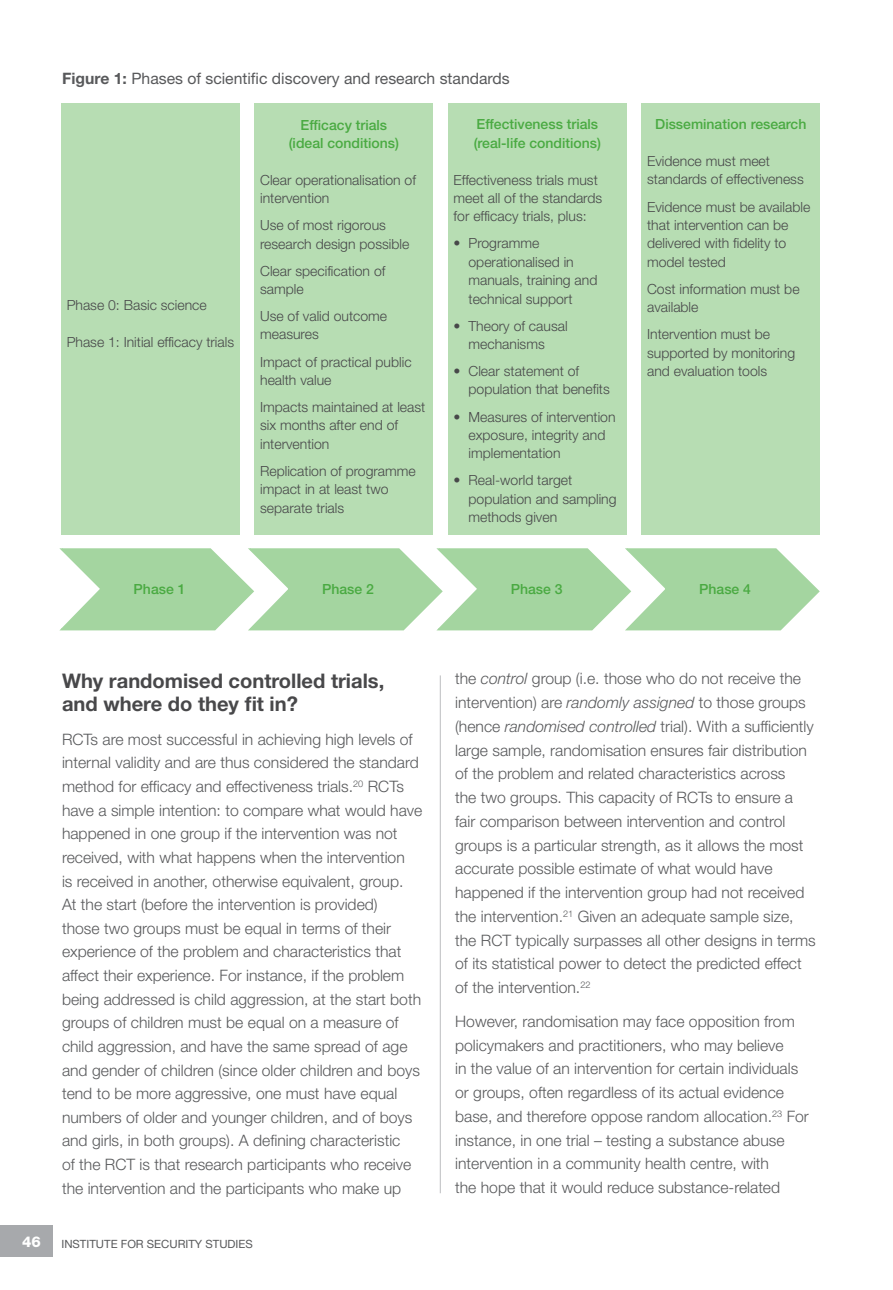
<style>
.page{position:relative;width:893px;height:1290px;background:#fff}
.page>*{position:absolute;margin:0;border:0;box-sizing:border-box;transform-origin:0 0}
.t1{font:700 20.12px/23.6px "Helvetica Neue LT Std";color:#48484a}
.t2{font:300 15.75px/23.8px "Helvetica Neue LT Std";color:#58595b}
.t3{font:15.75px "Helvetica Neue LT Std";color:#58595b}
.t4{font:800 14.88px "Helvetica Neue LT Std";color:#fff}
.t5{font:300 14px/18.4px "Helvetica Neue LT Std";color:#48484a}
.t6{font:500 14px/18.4px "Helvetica Neue LT Std";color:#4aaa42;text-align:center}
.t7{font:11.38px "Helvetica Neue LT Std";color:#58595b}
.s1{font-weight:700}
.s2{font-style:italic}
</style>
<div class="page">
<hr style="left:440px;top:62px;width:1px;height:1131px;background:#bcbdc0">
<div style="left:0;top:1225px;width:52px;height:32px;background:#a7a9ac"></div>
<div style="left:426px;top:47px;width:29px;height:628px;background:#fff"></div>
<div style="left:61px;top:104px;width:179px;height:431px;background:#b7ddb3"></div>
<div style="left:255px;top:104px;width:178px;height:431px;background:#b7ddb3"></div>
<div style="left:448px;top:104px;width:179px;height:431px;background:#b7ddb3"></div>
<div style="left:641px;top:104px;width:179px;height:431px;background:#b7ddb3"></div>
<svg style="left:59px;top:547px;width:761px;height:84px"></svg>
<p class="t3" style="left:62px;top:69px;width:449px"><span class="s1">Figure 1:</span> Phases of scientific discovery and research standards</p>
<p class="t5" style="left:67px;top:296px;width:142px">Phase 0: Basic science</p>
<p class="t5" style="left:67px;top:332px;width:169px">Phase 1: Initial efficacy trials</p>
<p class="t6" style="left:289px;top:115px;width:112px">Efficacy trials (ideal conditions)</p>
<p class="t5" style="left:260px;top:170px;width:157px">Clear operationalisation of intervention</p>
<p class="t5" style="left:260px;top:216px;width:151px">Use of most rigorous research design possible</p>
<p class="t5" style="left:260px;top:261px;width:127px">Clear specification of sample</p>
<p class="t5" style="left:260px;top:307px;width:129px">Use of valid outcome measures</p>
<p class="t5" style="left:260px;top:352px;width:153px">Impact of practical public health value</p>
<p class="t5" style="left:260px;top:398px;width:167px">Impacts maintained at least six months after end of intervention</p>
<p class="t5" style="left:260px;top:461px;width:157px">Replication of programme impact in at least two separate trials</p>
<p class="t6" style="left:474px;top:115px;width:129px;text-align:left">Effectiveness trials (real-life conditions)</p>
<p class="t5" style="left:454px;top:170px;width:150px">Effectiveness trials must meet all of the standards for efficacy trials, plus:</p>
<p class="t5" style="left:468px;top:234px;width:130px;text-indent:-15px">• Programme operationalised in manuals, training and technical support</p>
<p class="t5" style="left:454px;top:316px;width:115px;text-align:center">• Theory of causal mechanisms</p>
<p class="t5" style="left:468px;top:362px;width:143px;text-indent:-15px">• Clear statement of population that benefits</p>
<p class="t5" style="left:468px;top:407px;width:149px;text-indent:-15px">• Measures of intervention exposure, integrity and implementation</p>
<p class="t5" style="left:468px;top:471px;width:150px;text-indent:-15px">• Real-world target population and sampling methods given</p>
<p class="t6" style="left:655px;top:115px;width:153px">Dissemination research</p>
<p class="t5" style="left:647px;top:152px;width:158px">Evidence must meet standards of effectiveness</p>
<p class="t5" style="left:647px;top:197px;width:165px">Evidence must be available that intervention can be delivered with fidelity to model tested</p>
<p class="t5" style="left:647px;top:279px;width:154px">Cost information must be available</p>
<p class="t5" style="left:647px;top:325px;width:150px">Intervention must be supported by monitoring and evaluation tools</p>
<p class="t6" style="left:134px;top:580px;width:53px">Phase 1</p>
<p class="t6" style="left:322px;top:580px;width:53px">Phase 2</p>
<p class="t6" style="left:511px;top:580px;width:53px">Phase 3</p>
<p class="t6" style="left:699px;top:580px;width:53px">Phase 4</p>
<p class="t1" style="left:62px;top:668px;width:324px">Why randomised controlled trials, and where do they fit in?</p>
<p class="t2" style="left:62px;top:727px;width:362px">RCTs are most successful in achieving high levels of internal validity and are thus considered the standard method for efficacy and effectiveness trials.<sup>20</sup> RCTs have a simple intention: to compare what would have happened in one group if the intervention was not received, with what happens when the intervention<br>is received in another, otherwise equivalent, group.<br>At the start (before the intervention is provided)<br>those two groups must be equal in terms of their experience of the problem and characteristics that affect their experience. For instance, if the problem being addressed is child aggression, at the start both groups of children must be equal on a measure of child aggression, and have the same spread of age and gender of children (since older children and boys tend to be more aggressive, one must have equal numbers of older and younger children, and of boys and girls, in both groups). A defining characteristic<br>of the RCT is that research participants who receive the intervention and the participants who make up</p>
<p class="t4" style="left:22px;top:1233px;width:20px">46</p>
<p class="t7" style="left:61px;top:1237px;width:18px">instit</p>
<p class="t7" style="left:96px;top:1237px;width:60px">ute for sec</p>
<p class="t7" style="left:169px;top:1237px;width:73px">urity studies</p>
<p class="t2" style="left:455px;top:666px;width:362px">the <span class="s2">control</span> group (i.e. those who do not receive the intervention) are <span class="s2">randomly assigned</span> to those groups (hence <span class="s2">randomised controlled</span> trial). With a sufficiently large sample, randomisation ensures fair distribution of the problem and related characteristics across<br>the two groups. This capacity of RCTs to ensure a fair comparison between intervention and control groups is a particular strength, as it allows the most accurate possible estimate of what would have happened if the intervention group had not received the intervention.<sup>21</sup> Given an adequate sample size, the RCT typically surpasses all other designs in terms of its statistical power to detect the predicted effect of the intervention.<sup>22</sup></p>
<p class="t2" style="left:455px;top:1009px;width:355px">However, randomisation may face opposition from policymakers and practitioners, who may believe<br>in the value of an intervention for certain individuals or groups, often regardless of its actual evidence base, and therefore oppose random allocation.<sup>23</sup> For instance, in one trial – testing a substance abuse intervention in a community health centre, with<br>the hope that it would reduce substance-related</p>
</div>
